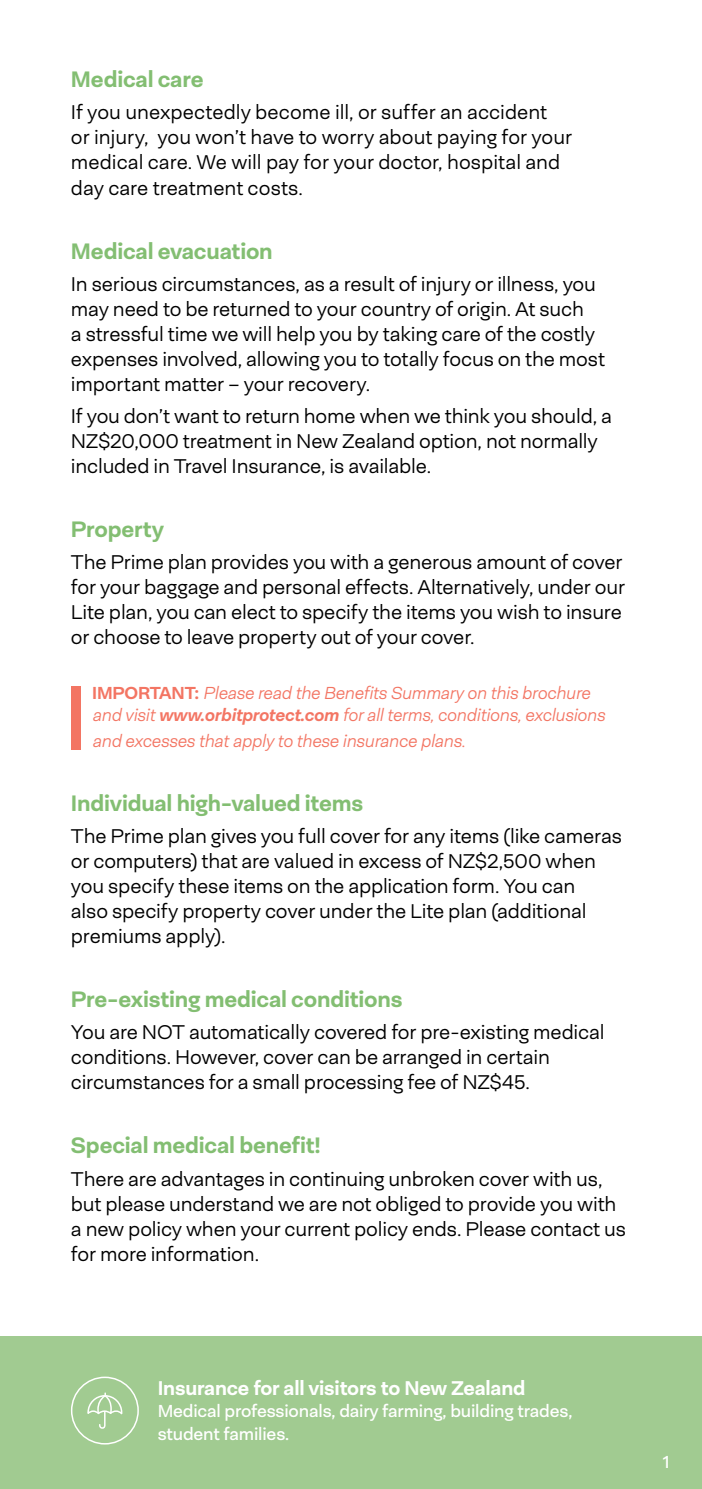
<style>
.page{position:relative;width:702px;height:1489px;background:#fff}
.page>*{position:absolute;margin:0;border:0;box-sizing:border-box;transform-origin:0 0}
.t1{font:700 22.5px "Neogrotesk Ess";letter-spacing:-.01em;color:#83be72}
.t2{font:300 20px/25px "Neogrotesk Ess";letter-spacing:-.005em;color:#000}
.t3{font:700 20px "Neogrotesk Ess";letter-spacing:-.01em;color:#fff}
.t4{font:italic 300 17.5px/22.5px "Neogrotesk Ess";letter-spacing:-.01em;color:#f37563}
.t5{font:17.5px/22.5px "Neogrotesk Ess";letter-spacing:-.01em;color:#fff}
.s1{font-weight:700;font-style:normal}
.s2{font-weight:700}
</style>
<div class="page">
<div style="left:0;top:1336px;width:702px;height:152px;background:#a1cb91"></div>
<div style="left:71px;top:686px;width:10px;height:63px;background:#f37563"></div>
<div style="left:71px;top:1376px;width:68px;height:68px;border:2px solid #fff;border-radius:50%"></div>
<svg style="left:87px;top:1392px;width:36px;height:37px"></svg>
<p class="t1" style="left:71px;top:65px;width:134px">Medical care</p>
<p class="t2" style="left:71px;top:100px;width:502px">If you unexpectedly become ill, or suffer an accident<br>or injury, you won’t have to worry about paying for your medical care. We will pay for your doctor, hospital and day care treatment costs.</p>
<p class="t1" style="left:71px;top:236px;width:203px">Medical evacuation</p>
<p class="t2" style="left:71px;top:271px;width:535px">In serious circumstances, as a result of injury or illness, you may need to be returned to your country of origin. At such<br>a stressful time we will help you by taking care of the costly expenses involved, allowing you to totally focus on the most important matter – your recovery.</p>
<p class="t2" style="left:71px;top:403px;width:542px">If you don’t want to return home when we think you should, a<br>NZ$20,000 treatment in New Zealand option, not normally included in Travel Insurance, is available.</p>
<p class="t1" style="left:71px;top:515px;width:95px">Property</p>
<p class="t2" style="left:71px;top:550px;width:555px">The Prime plan provides you with a generous amount of cover for your baggage and personal effects. Alternatively, under our Lite plan, you can elect to specify the items you wish to insure or choose to leave property out of your cover.</p>
<p class="t4" style="left:92px;top:681px;width:514px"><span class="s1">IMPORTANT:</span> Please read the Benefits Summary on this brochure and visit <span class="s2">www.orbitprotect.com</span> for all terms, conditions, exclusions</p>
<p class="t4" style="left:92px;top:729px;width:374px">and excesses that apply to these insurance plans.</p>
<p class="t1" style="left:71px;top:788px;width:294px">Individual high-valued items</p>
<p class="t2" style="left:71px;top:823px;width:552px">The Prime plan gives you full cover for any items (like cameras or computers) that are valued in excess of NZ$2,500 when you specify these items on the application form. You can<br>also specify property cover under the Lite plan (additional premiums apply).</p>
<p class="t1" style="left:71px;top:984px;width:333px">Pre-existing medical conditions</p>
<p class="t2" style="left:71px;top:1019px;width:535px">You are NOT automatically covered for pre-existing medical conditions. However, cover can be arranged in certain circumstances for a small processing fee of NZ$45.</p>
<p class="t1" style="left:71px;top:1131px;width:251px">Special medical benefit!</p>
<p class="t2" style="left:71px;top:1166px;width:556px">There are advantages in continuing unbroken cover with us, but please understand we are not obliged to provide you with a new policy when your current policy ends. Please contact us for more information.</p>
<p class="t3" style="left:158px;top:1374px;width:369px">Insurance for all visitors to New Zealand</p>
<p class="t5" style="left:158px;top:1399px;width:416px">Medical professionals, dairy farming, building trades, student families.</p>
<p class="t5" style="left:662px;top:1449px;width:8px">1</p>
</div>
